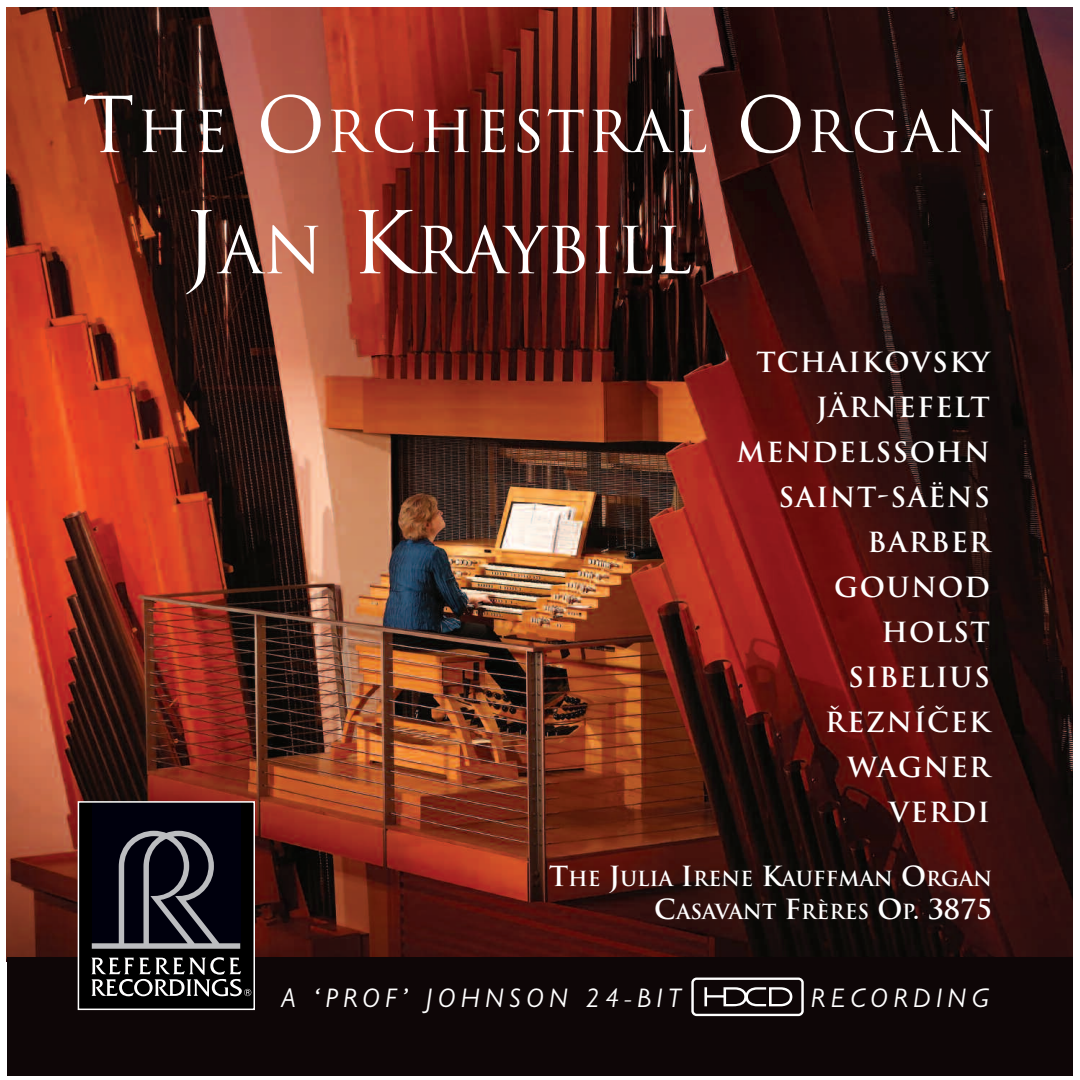
<style>
.page{position:relative;width:1080px;height:1080px;background:#fff}
.page>*{position:absolute;margin:0;border:0;box-sizing:border-box;transform-origin:0 0}
.t1{font:63px "Trajan Pro";color:#fff}
.t2{font:56.4px "Trajan Pro";letter-spacing:.035em;color:#fff}
.t3{font:700 27px/45px "Trajan Pro";letter-spacing:.05em;color:#fff;text-align:right}
.t4{font:italic 27px "Gill Sans";letter-spacing:.2em;color:#fff}
.t5{font:700 20.4px/33px "Trajan Pro";color:#fff;text-align:right}
.s1{font-size:75px}
.s2{font-size:84px}
.s3{font-size:27px}
</style>
<div class="page">
<img style="left:7px;top:7px;width:1065px;height:950px">
<div style="left:7px;top:957px;width:1065px;height:119px;background:#0e0607"></div>
<div style="left:79px;top:803px;width:175px;height:206px;background:#000"></div>
<div style="left:92px;top:803px;width:148px;height:140px;background:#00000d"></div>
<svg style="left:92px;top:831px;width:148px;height:118px"></svg>
<svg style="left:91px;top:957px;width:158px;height:40px"></svg>
<div style="left:78px;top:801px;width:177px;height:209px;border:2px solid #fff"></div>
<svg style="left:691px;top:978px;width:113px;height:38px"></svg>
<h2 class="t2" style="left:82px;top:110px;width:917px"><span class="s1">T</span>HE <span class="s1">O</span>RCHESTRAL <span class="s1">O</span>RGAN</h2>
<h1 class="t1" style="left:183px;top:226px;width:510px"><span class="s2">J</span>AN <span class="s2">K</span>RAYBILL</h1>
<p class="t3" style="left:737px;top:343px;width:255px">TCHAIKOVSKY<br>JÄRNEFELT<br>MENDELSSOHN<br>SAINT-SAËNS<br>BARBER<br>GOUNOD<br>HOLST<br>SIBELIUS<br>ŘEZNÍČEK<br>WAGNER<br>VERDI</p>
<p class="t5" style="left:549px;top:864px;width:445px"><span class="s3">T</span>HE <span class="s3">J</span>ULIA <span class="s3">I</span>RENE <span class="s3">K</span>AUFFMAN <span class="s3">O</span>RGAN<br><span class="s3">C</span>ASAVANT <span class="s3">F</span>RÈRES <span class="s3">O</span>P<span class="s3">. 3875</span></p>
<p class="t4" style="left:281px;top:989px;width:401px">A ‘PROF’ JOHNSON 24-BIT</p>
<p class="t4" style="left:811px;top:989px;width:179px">RECORDING</p>
</div>
